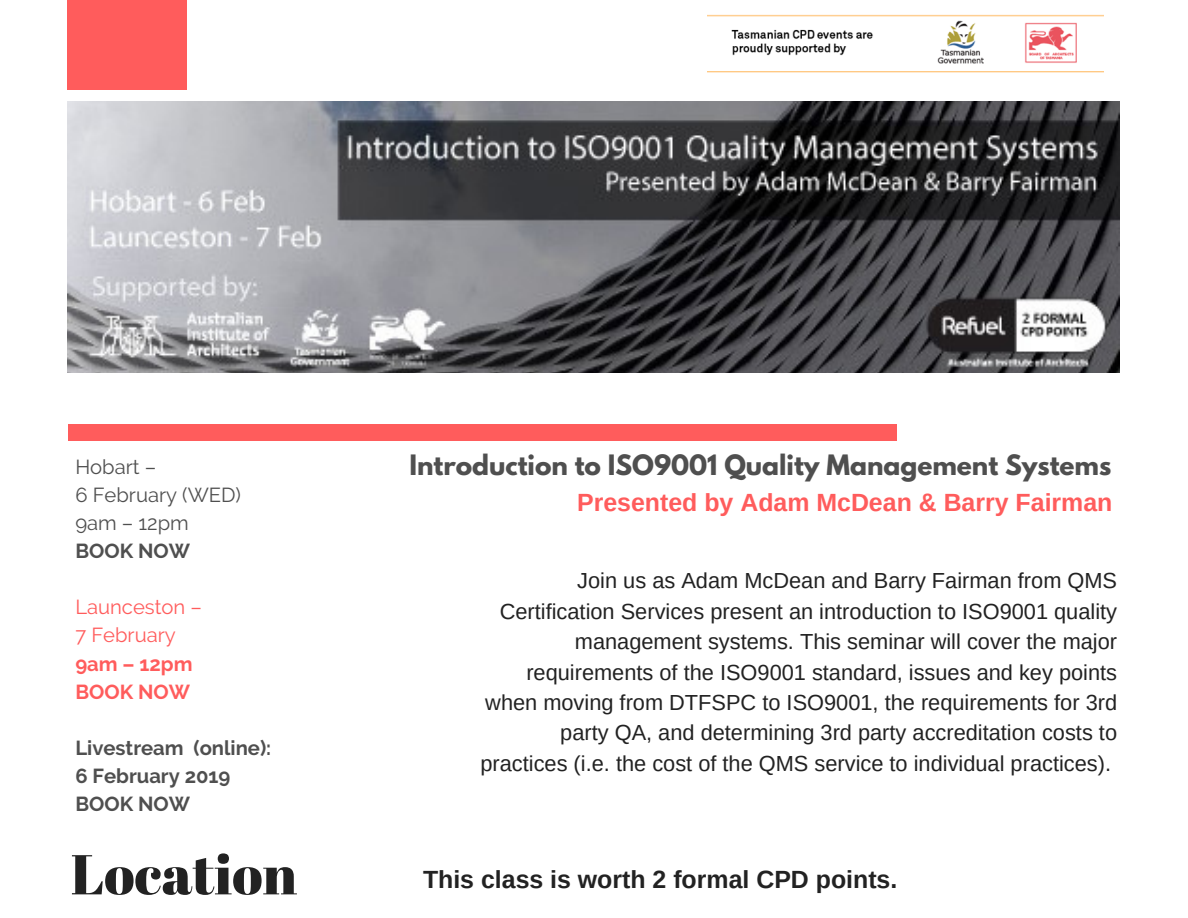
<style>
.page{position:relative;width:1188px;height:918px;background:#fff}
.page>*{position:absolute;margin:0;border:0;box-sizing:border-box;transform-origin:0 0}
.t1{font:55.95px "Abril Fatface";color:#222}
.t2{font:700 24.9px "League Spartan";color:#4f4f4f}
.t3{font:700 24.9px "Arimo";color:#ff5c5c}
.t4{font:700 24.9px "Arimo";color:#222}
.t5{font:21.75px/30.3px "Arimo";color:#222;text-align:right}
.t6{font:700 20.25px/28.2px "Raleway";color:#4f4f4f}
.t7{font:20.25px/28.2px "Raleway";color:#4f4f4f}
.t8{font:20.25px/28.2px "Raleway";color:#ff5c5c}
.t9{font:700 20.25px/28.2px "Raleway";color:#ff5c5c}
</style>
<div class="page">
<img style="left:68px;top:101px;width:1051px;height:271px">
<div style="left:68px;top:0;width:119px;height:90px;background:#ff5c5c"></div>
<div style="left:68px;top:424px;width:828px;height:17px;background:#ff5c5c"></div>
<img style="left:708px;top:14px;width:396px;height:59px">
<p class="t7" style="left:75px;top:452px;width:167px">Hobart –<br>6 February (WED)<br>9am – 12pm</p>
<p class="t6" style="left:75px;top:537px;width:116px">BOOK NOW</p>
<p class="t8" style="left:75px;top:593px;width:128px">Launceston –<br>7 February</p>
<p class="t9" style="left:75px;top:649px;width:119px">9am – 12pm<br>BOOK NOW</p>
<p class="t6" style="left:75px;top:734px;width:197px">Livestream (online):<br>6 February 2019<br>BOOK NOW</p>
<h1 class="t1" style="left:71px;top:835px;width:228px">Location</h1>
<p class="t2" style="left:410px;top:452px;width:703px">Introduction to ISO9001 Quality Management Systems</p>
<p class="t3" style="left:577px;top:488px;width:537px">Presented by Adam McDean &amp; Barry Fairman</p>
<p class="t5" style="left:480px;top:566px;width:638px">Join us as Adam McDean and Barry Fairman from QMS Certification Services present an introduction to ISO9001 quality management systems. This seminar will cover the major requirements of the ISO9001 standard, issues and key points when moving from DTFSPC to ISO9001, the requirements for 3rd party QA, and determining 3rd party accreditation costs to practices (i.e. the cost of the QMS service to individual practices).</p>
<p class="t4" style="left:423px;top:865px;width:476px">This class is worth 2 formal CPD points.</p>
</div>
